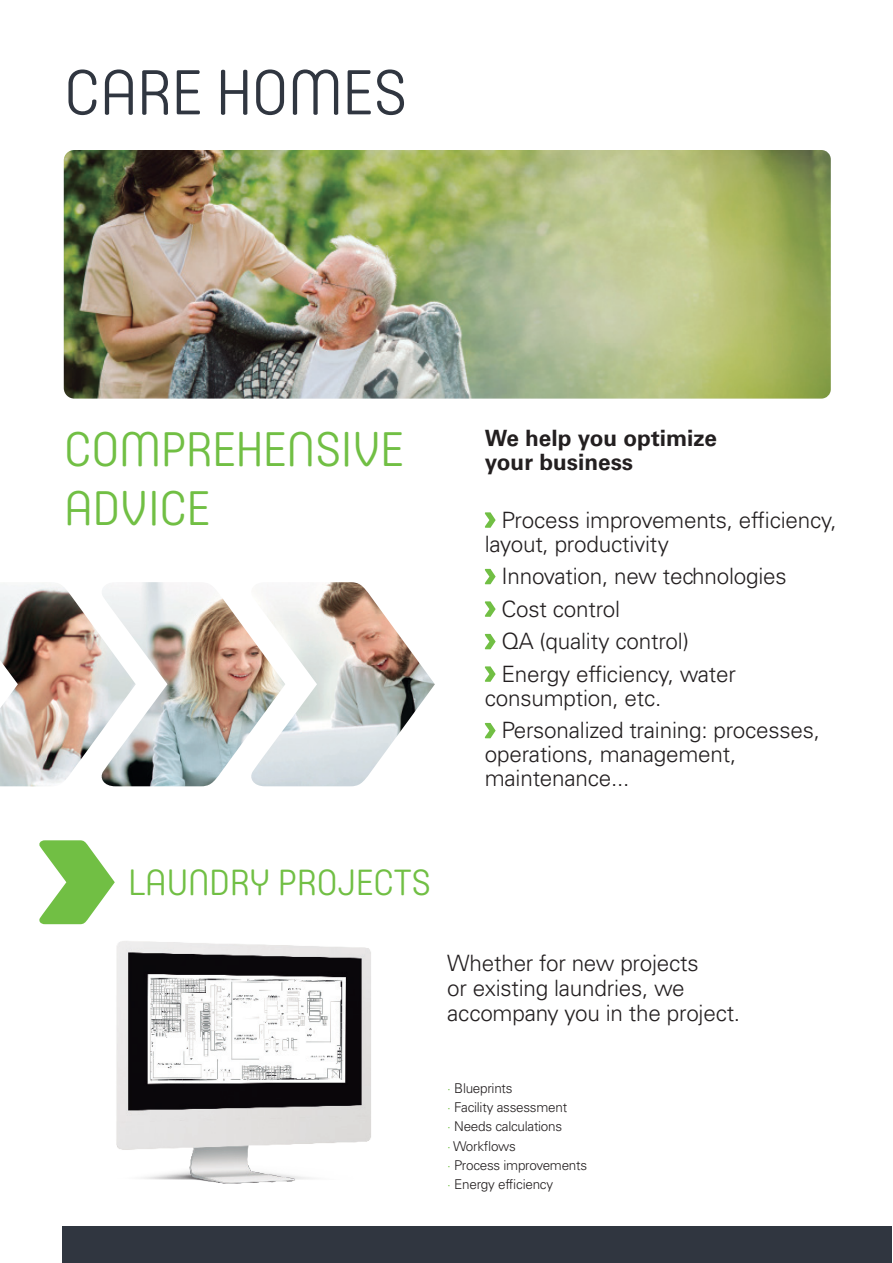
<style>
.page{position:relative;width:893px;height:1263px;background:#fff}
.page>*{position:absolute;margin:0;border:0;box-sizing:border-box;transform-origin:0 0}
.t1{font:300 62.7px "Core Mellow";letter-spacing:-.02em;color:#303640}
.t2{font:300 48px "Core Mellow";letter-spacing:-.02em;color:#71bf44}
.t3{font:300 36px "Core Mellow";letter-spacing:-.02em;color:#71bf44}
.t4{font:300 22.5px/24px "Univers LT Std";letter-spacing:-.01em;color:#231f20}
.t5{font:700 22.5px/24px "Univers LT Std";color:#231f20}
.t6{font:300 13.5px "Univers LT Std";letter-spacing:-.02em;color:#231f20}
.s1{color:#71bf44}
</style>
<div class="page">
<img style="left:116px;top:941px;width:255px;height:243px">
<img style="left:64px;top:150px;width:767px;height:249px">
<svg style="left:485px;top:512px;width:11px;height:16px"></svg>
<svg style="left:485px;top:569px;width:11px;height:15px"></svg>
<svg style="left:485px;top:601px;width:11px;height:16px"></svg>
<svg style="left:485px;top:634px;width:11px;height:15px"></svg>
<svg style="left:485px;top:666px;width:11px;height:16px"></svg>
<svg style="left:485px;top:723px;width:11px;height:15px"></svg>
<svg style="left:39px;top:840px;width:76px;height:84px"></svg>
<div style="left:63px;top:1226px;width:829px;height:37px;background:#303640"></div>
<img style="left:0;top:582px;width:435px;height:204px">
<p class="t1" style="left:64px;top:44px;width:345px">CARE HOMES</p>
<p class="t2" style="left:64px;top:413px;width:342px">COMPREHENSIVE</p>
<p class="t2" style="left:64px;top:472px;width:149px">ADVICE</p>
<p class="t5" style="left:485px;top:426px;width:233px">We help you optimize your business</p>
<p class="t4" style="left:485px;top:508px;width:353px;text-indent:17px">Process improvements, efficiency, layout, productivity</p>
<p class="t4" style="left:501px;top:564px;width:287px">Innovation, new technologies</p>
<p class="t4" style="left:501px;top:597px;width:120px">Cost control</p>
<p class="t4" style="left:501px;top:629px;width:189px">QA (quality control)</p>
<p class="t4" style="left:485px;top:662px;width:253px;text-indent:17px">Energy efficiency, water consumption, etc.</p>
<p class="t4" style="left:485px;top:718px;width:337px;text-indent:17px">Personalized training: processes, operations, management, maintenance...</p>
<p class="t3" style="left:128px;top:855px;width:304px">LAUNDRY PROJECTS</p>
<p class="t4" style="left:447px;top:951px;width:294px;line-height:24.8px">Whether for new projects<br>or existing laundries, we accompany you in the project.</p>
<p class="t6" style="left:447px;top:1080px;width:67px"><span class="s1">·</span> Blueprints</p>
<p class="t6" style="left:447px;top:1099px;width:121px"><span class="s1">·</span> Facility assessment</p>
<p class="t6" style="left:447px;top:1118px;width:116px"><span class="s1">·</span> Needs calculations</p>
<p class="t6" style="left:447px;top:1138px;width:70px"><span class="s1">·</span> Workflows</p>
<p class="t6" style="left:447px;top:1157px;width:141px"><span class="s1">·</span> Process improvements</p>
<p class="t6" style="left:447px;top:1176px;width:107px"><span class="s1">·</span> Energy efficiency</p>
</div>
